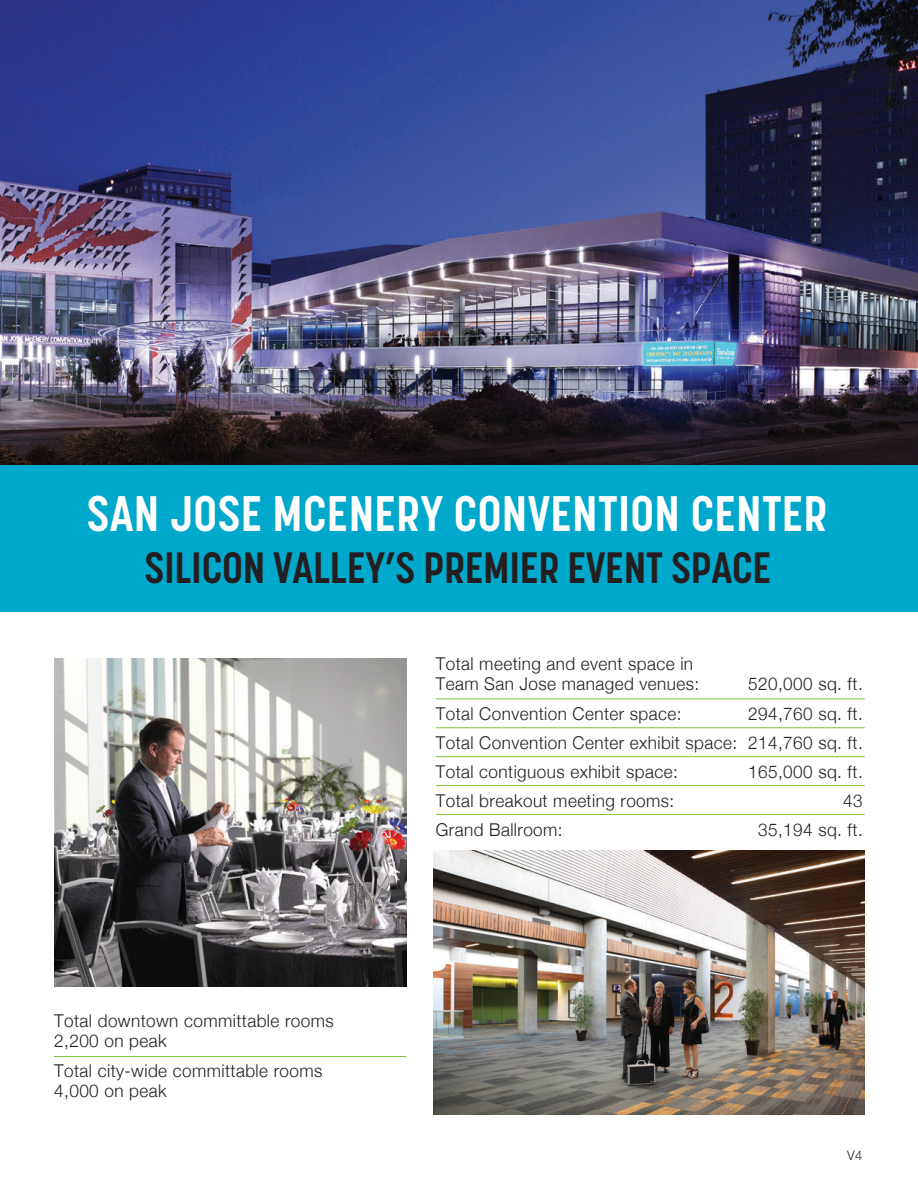
<style>
.page{position:relative;width:918px;height:1188px;background:#fff}
.page>*{position:absolute;margin:0;border:0;box-sizing:border-box;transform-origin:0 0}
.t1{font:700 49.5px "Korolev Condensed";letter-spacing:.02em;color:#fff}
.t2{font:700 43.5px "Korolev Condensed";letter-spacing:.01em;color:#231f20}
.t3{font:300 17.7px/20.1px "Helvetica Neue";letter-spacing:.025em;color:#231f20}
.t4{font:300 13.2px "Helvetica Neue";color:#231f20}
</style>
<div class="page">
<img style="left:55px;top:658px;width:351px;height:329px">
<img style="left:433px;top:851px;width:431px;height:264px">
<img style="left:0;top:0;width:918px;height:465px">
<div style="left:0;top:465px;width:918px;height:146px;background:#00a8cc"></div>
<hr style="left:436px;top:698px;width:429px;height:1px;background:#81c340">
<hr style="left:436px;top:785px;width:429px;height:1px;background:#81c340">
<hr style="left:436px;top:814px;width:429px;height:1px;background:#81c340">
<hr style="left:436px;top:727px;width:429px;height:1px;background:#81c340">
<hr style="left:436px;top:756px;width:429px;height:1px;background:#81c340">
<hr style="left:54px;top:1056px;width:352px;height:1px;background:#81c340">
<h1 class="t1" style="left:87px;top:485px;width:741px">SAN JOSE MCENERY CONVENTION CENTER</h1>
<h2 class="t2" style="left:145px;top:542px;width:628px">SILICON VALLEY’S PREMIER EVENT SPACE</h2>
<p class="t3" style="left:436px;top:653px;width:265px">Total meeting and event space in<br>Team San Jose managed venues:</p>
<p class="t3" style="left:748px;top:673px;width:116px">520,000 sq. ft.</p>
<p class="t3" style="left:436px;top:702px;width:247px">Total Convention Center space:</p>
<p class="t3" style="left:436px;top:697px;width:428px;line-height:29.1px;text-align:justify;text-indent:312px">294,760 sq. ft.<br>Total Convention Center exhibit space: 214,760 sq. ft.<br>Total contiguous exhibit space:</p>
<p class="t3" style="left:748px;top:760px;width:116px">165,000 sq. ft.</p>
<p class="t3" style="left:54px;top:1010px;width:281px">Total downtown committable rooms<br>2,200 on peak</p>
<p class="t3" style="left:54px;top:1059px;width:270px">Total city-wide committable rooms<br>4,000 on peak</p>
<p class="t3" style="left:436px;top:789px;width:240px">Total breakout meeting rooms:</p>
<p class="t3" style="left:843px;top:789px;width:21px">43</p>
<p class="t3" style="left:436px;top:818px;width:128px">Grand Ballroom:</p>
<p class="t3" style="left:758px;top:818px;width:106px">35,194 sq. ft.</p>
<p class="t4" style="left:847px;top:1144px;width:16px">V4</p>
</div>
